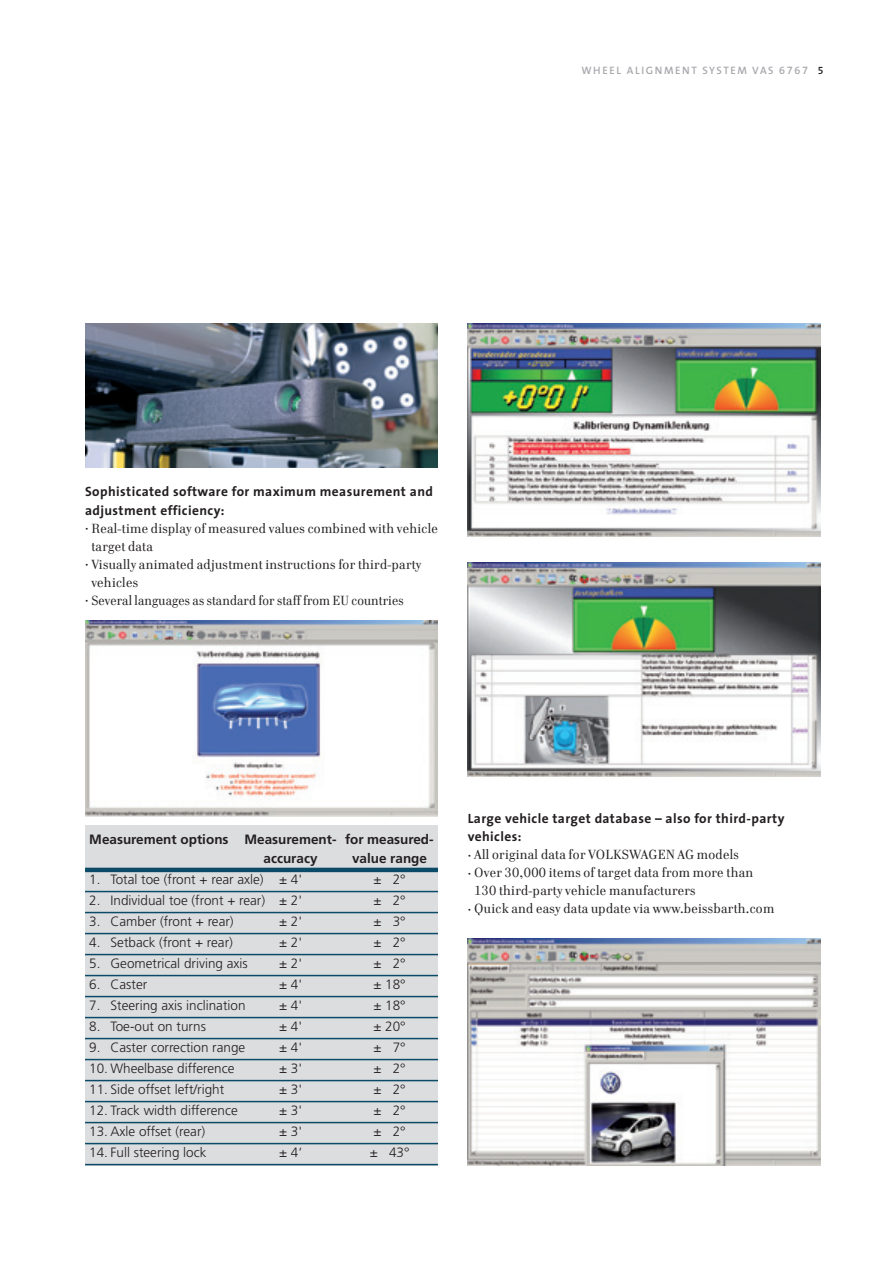
<style>
.page{position:relative;width:893px;height:1263px;background:#fff}
.page>*{position:absolute;margin:0;border:0;box-sizing:border-box;transform-origin:0 0}
.Fließtext_Deu{font:300 13.5px "Frutiger";color:#231f20}
.t1{font:13.5px/18px "Cellini TF";letter-spacing:.02em;color:#231f20}
.Fließtext_head{font:700 13.5px/18.8px "The Sans";letter-spacing:.03em;color:#231f20}
.Fließtext_Deu_bold{font:700 13.5px/19.5px "Frutiger";color:#231f20}
.t2{font:600 10.8px "The Sans";letter-spacing:.15em;color:#a8a9ad}
.s1{font-family:"The Sans Semi Bold Expert";font-weight:400}
.s2{font-family:"The Sans Semi Bold Expert";font-weight:400;font-size:10.5px;color:#231f20}
.s3{font-size:9px}
</style>
<div class="page">
<img style="left:85px;top:620px;width:353px;height:197px">
<img style="left:468px;top:323px;width:353px;height:214px">
<img style="left:468px;top:563px;width:353px;height:213px">
<img style="left:468px;top:938px;width:353px;height:227px">
<div style="left:85px;top:825px;width:353px;height:340px;background:#dcdddf"></div>
<hr style="left:85px;top:868px;width:353px;height:4px;background:#0b4b67">
<hr style="left:85px;top:891px;width:353px;height:1px;background:#0b4b67">
<hr style="left:85px;top:912px;width:353px;height:1px;background:#0b4b67">
<hr style="left:85px;top:933px;width:353px;height:1px;background:#0b4b67">
<hr style="left:85px;top:954px;width:353px;height:1px;background:#0b4b67">
<hr style="left:85px;top:975px;width:353px;height:1px;background:#0b4b67">
<hr style="left:85px;top:996px;width:353px;height:1px;background:#0b4b67">
<hr style="left:85px;top:1017px;width:353px;height:1px;background:#0b4b67">
<hr style="left:85px;top:1038px;width:353px;height:1px;background:#0b4b67">
<hr style="left:85px;top:1059px;width:353px;height:1px;background:#0b4b67">
<hr style="left:85px;top:1080px;width:353px;height:1px;background:#0b4b67">
<hr style="left:85px;top:1101px;width:353px;height:1px;background:#0b4b67">
<hr style="left:85px;top:1122px;width:353px;height:1px;background:#0b4b67">
<hr style="left:85px;top:1143px;width:353px;height:1px;background:#0b4b67">
<hr style="left:85px;top:1164px;width:353px;height:1px;background:#0b4b67">
<img style="left:85px;top:323px;width:353px;height:145px">
<p class="t2" style="left:581px;top:61px;width:244px">WHEEL ALIGNMENT SYSTEM VAS <span class="s1">6767</span> <span class="s2">5</span></p>
<p class="Fließtext_head" style="left:85px;top:482px;width:349px">Sophisticated software for maximum measurement and adjustment efficiency:</p>
<p class="t1" style="left:91px;top:519px;width:348px;text-indent:-6px"><span class="s3">•</span> Real-time display of measured values combined with vehicle target data</p>
<p class="t1" style="left:91px;top:555px;width:331px;text-indent:-6px"><span class="s3">•</span> Visually animated adjustment instructions for third-party vehicles</p>
<p class="t1" style="left:85px;top:591px;width:320px"><span class="s3">•</span> Several languages as standard for staff from EU countries</p>
<p class="Fließtext_Deu_bold" style="left:264px;top:829px;width:172px;text-indent:-174px">Measurement options Measurement- for measured&shy;accuracy</p>
<p class="Fließtext_Deu_bold" style="left:352px;top:849px;width:77px">value range</p>
<p class="Fließtext_Deu" style="left:89px;top:872px;width:214px">1. Total toe (front + rear axle) ± 4'</p>
<p class="Fließtext_Deu" style="left:373px;top:872px;width:34px">± 2°</p>
<p class="Fließtext_Deu" style="left:89px;top:893px;width:214px">2. Individual toe (front + rear) ± 2'</p>
<p class="Fließtext_Deu" style="left:373px;top:893px;width:34px">± 2°</p>
<p class="Fließtext_Deu" style="left:89px;top:914px;width:146px">3. Camber (front + rear)</p>
<p class="Fließtext_Deu" style="left:279px;top:914px;width:25px">± 2'</p>
<p class="Fließtext_Deu" style="left:373px;top:914px;width:34px">± 3°</p>
<p class="Fließtext_Deu" style="left:89px;top:935px;width:145px">4. Setback (front + rear)</p>
<p class="Fließtext_Deu" style="left:279px;top:935px;width:25px">± 2'</p>
<p class="Fließtext_Deu" style="left:373px;top:935px;width:34px">± 2°</p>
<p class="Fließtext_Deu" style="left:89px;top:956px;width:160px">5. Geometrical driving axis</p>
<p class="Fließtext_Deu" style="left:279px;top:956px;width:25px">± 2'</p>
<p class="Fließtext_Deu" style="left:373px;top:956px;width:34px">± 2°</p>
<p class="Fließtext_Deu" style="left:89px;top:977px;width:59px">6. Caster</p>
<p class="Fließtext_Deu" style="left:279px;top:977px;width:25px">± 4'</p>
<p class="Fließtext_Deu" style="left:373px;top:977px;width:34px">± 18°</p>
<p class="Fließtext_Deu" style="left:89px;top:998px;width:158px">7. Steering axis inclination</p>
<p class="Fließtext_Deu" style="left:279px;top:998px;width:25px">± 4'</p>
<p class="Fließtext_Deu" style="left:373px;top:998px;width:34px">± 18°</p>
<p class="Fließtext_Deu" style="left:89px;top:1019px;width:118px">8. Toe-out on turns</p>
<p class="Fließtext_Deu" style="left:279px;top:1019px;width:25px">± 4'</p>
<p class="Fließtext_Deu" style="left:373px;top:1019px;width:34px">± 20°</p>
<p class="Fließtext_Deu" style="left:89px;top:1040px;width:158px">9. Caster correction range</p>
<p class="Fließtext_Deu" style="left:279px;top:1040px;width:25px">± 4'</p>
<p class="Fließtext_Deu" style="left:373px;top:1040px;width:34px">± 7°</p>
<p class="Fließtext_Deu" style="left:89px;top:1061px;width:147px">10. Wheelbase difference</p>
<p class="Fließtext_Deu" style="left:279px;top:1061px;width:25px">± 3'</p>
<p class="Fließtext_Deu" style="left:373px;top:1061px;width:34px">± 2°</p>
<p class="Fließtext_Deu" style="left:89px;top:1082px;width:137px">11. Side offset left/right</p>
<p class="Fließtext_Deu" style="left:279px;top:1082px;width:25px">± 3'</p>
<p class="Fließtext_Deu" style="left:373px;top:1082px;width:34px">± 2°</p>
<p class="Fließtext_Deu" style="left:89px;top:1103px;width:150px">12. Track width difference</p>
<p class="Fließtext_Deu" style="left:279px;top:1103px;width:25px">± 3'</p>
<p class="Fließtext_Deu" style="left:373px;top:1103px;width:34px">± 2°</p>
<p class="Fließtext_Deu" style="left:89px;top:1124px;width:118px">13. Axle offset (rear)</p>
<p class="Fließtext_Deu" style="left:279px;top:1124px;width:25px">± 3'</p>
<p class="Fließtext_Deu" style="left:373px;top:1124px;width:34px">± 2°</p>
<p class="Fließtext_Deu" style="left:89px;top:1145px;width:119px">14. Full steering lock</p>
<p class="Fließtext_Deu" style="left:279px;top:1145px;width:25px">± 4‘</p>
<p class="Fließtext_Deu" style="left:370px;top:1145px;width:41px">± 43°</p>
<p class="Fließtext_head" style="left:468px;top:808px;width:318px">Large vehicle target database – also for third-party vehicles:</p>
<p class="t1" style="left:468px;top:846px;width:273px"><span class="s3">•</span> All original data for VOLKSWAGEN AG models</p>
<p class="t1" style="left:474px;top:864px;width:281px;text-indent:-6px"><span class="s3">•</span> Over 30,000 items of target data from more than<br>130 third-party vehicle manufacturers</p>
<p class="t1" style="left:468px;top:900px;width:308px"><span class="s3">•</span> Quick and easy data update via www.beissbarth.com</p>
</div>
